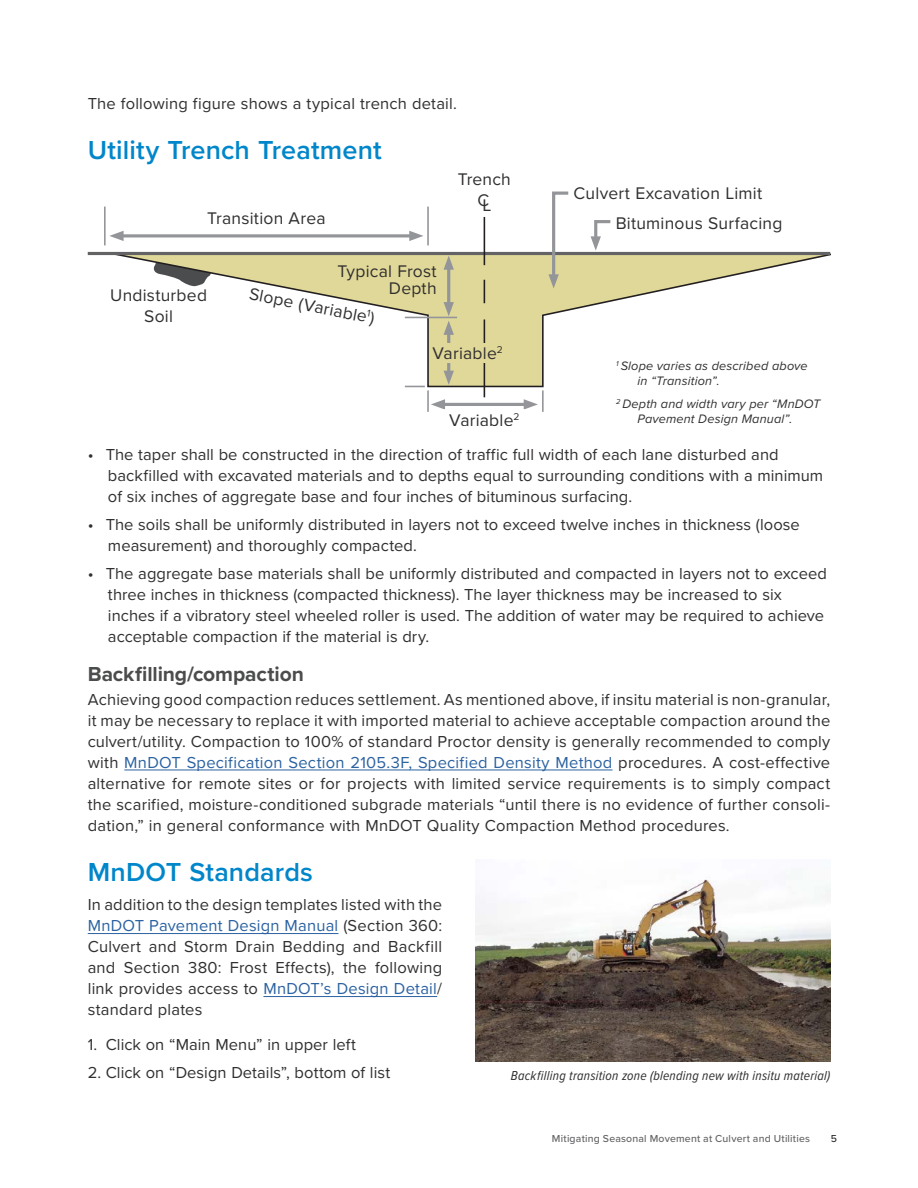
<style>
.page{position:relative;width:918px;height:1188px;background:#fff}
.page>*{position:absolute;margin:0;border:0;box-sizing:border-box;transform-origin:0 0}
.t1{font:600 27px "Proxima Nova";letter-spacing:.005em;color:#0086ca}
.t2{font:700 21px "Proxima Nova";letter-spacing:-.005em;color:#4b4c4d}
.t3{font:17.4px/23.2px "Proxima Nova";letter-spacing:.015em;color:#312f30;text-align:center}
.t4{font:16.5px/21px "Proxima Nova";letter-spacing:.005em;color:#312f30}
.t5{font:italic 13.5px "Proxima Nova Cond";letter-spacing:.02em;color:#312f30}
.t6{font:italic 12.75px/15.3px "Proxima Nova";letter-spacing:.015em;color:#312f30}
.t7{font:500 10.5px "Proxima Nova";letter-spacing:.02em;color:#636366}
.t8{font:500 10.5px "Proxima Nova";color:#312f30}
.s1{color:#2b62a1}
</style>
<div class="page">
<hr style="left:124px;top:770px;width:489px;height:1px;background:#2b62a1">
<svg style="left:110px;top:255px;width:720px;height:133px"></svg>
<hr style="left:88px;top:252px;width:742px;height:3px;background:#636366">
<hr style="left:447px;top:330px;width:3px;height:45px;background:#939598">
<svg style="left:444px;top:371px;width:10px;height:14px"></svg>
<hr style="left:484px;top:217px;width:1px;height:48px;background:#231f20">
<svg style="left:484px;top:280px;width:1px;height:23px"></svg>
<hr style="left:484px;top:319px;width:1px;height:78px;background:#231f20">
<svg style="left:431px;top:399px;width:107px;height:11px"></svg>
<svg style="left:591px;top:220px;width:20px;height:31px"></svg>
<hr style="left:542px;top:390px;width:2px;height:22px;background:#939598">
<hr style="left:427px;top:390px;width:2px;height:22px;background:#939598">
<hr style="left:405px;top:317px;width:52px;height:1px;background:#939598">
<hr style="left:447px;top:265px;width:3px;height:42px;background:#939598">
<svg style="left:444px;top:255px;width:10px;height:15px"></svg>
<svg style="left:444px;top:302px;width:10px;height:33px"></svg>
<div style="left:433px;top:343px;width:70px;height:19px;background:#e0d898"></div>
<svg style="left:548px;top:191px;width:23px;height:98px"></svg>
<svg style="left:405px;top:386px;width:20px;height:1px"></svg>
<hr style="left:104px;top:207px;width:2px;height:38px;background:#939598">
<hr style="left:427px;top:207px;width:2px;height:38px;background:#939598">
<hr style="left:119px;top:234px;width:295px;height:3px;background:#939598">
<svg style="left:409px;top:231px;width:14px;height:10px"></svg>
<svg style="left:109px;top:231px;width:15px;height:10px"></svg>
<hr style="left:88px;top:933px;width:250px;height:1px;background:#2b62a1">
<hr style="left:263px;top:996px;width:174px;height:1px;background:#2b62a1">
<img style="left:476px;top:879px;width:354px;height:183px">
<svg style="left:367px;top:310px;width:8px;height:17px"></svg>
<p class="t4" style="left:88px;top:93px;width:371px">The following figure shows a typical trench detail.</p>
<h1 class="t1" style="left:88px;top:130px;width:296px">Utility Trench Treatment</h1>
<p class="t3" style="left:207px;top:207px;width:120px">Transition Area</p>
<p class="t3" style="left:110px;top:285px;width:98px;line-height:21px">Undisturbed<br>Soil</p>
<p class="t3" style="left:338px;top:260px;width:101px">Typical Frost</p>
<p class="t3" style="left:252px;top:283px;width:121px;rotate:11deg">Slope (Variable</p>
<p class="t3" style="left:389px;top:277px;width:49px">Depth</p>
<p class="t3" style="left:458px;top:168px;width:54px">Trench<br>CL</p>
<p class="t3" style="left:433px;top:341px;width:72px">Variable<sup>2</sup></p>
<p class="t3" style="left:449px;top:409px;width:72px">Variable<sup>2</sup></p>
<p class="t3" style="left:574px;top:182px;width:190px">Culvert Excavation Limit</p>
<p class="t3" style="left:616px;top:211px;width:168px">Bituminous Surfacing</p>
<p class="t6" style="left:637px;top:359px;width:172px;text-indent:-21px"><sup>1</sup> Slope varies as described above in “Transition”.</p>
<p class="t6" style="left:616px;top:396px;width:206px;text-align:center"><sup>2</sup> Depth and width vary per “MnDOT<br>Pavement Design Manual”.</p>
<p class="t4" style="left:108px;top:445px;width:717px;text-indent:-20px">• The taper shall be constructed in the direction of traffic full width of each lane disturbed and backfilled with excavated materials and to depths equal to surrounding conditions with a minimum of six inches of aggregate base and four inches of bituminous surfacing.</p>
<p class="t4" style="left:108px;top:514px;width:693px;text-indent:-20px">• The soils shall be uniformly distributed in layers not to exceed twelve inches in thickness (loose measurement) and thoroughly compacted.</p>
<p class="t4" style="left:108px;top:563px;width:720px;text-indent:-20px">• The aggregate base materials shall be uniformly distributed and compacted in layers not to exceed three inches in thickness (compacted thickness). The layer thickness may be increased to six inches if a vibratory steel wheeled roller is used. The addition of water may be required to achieve acceptable compaction if the material is dry.</p>
<p class="t2" style="left:88px;top:661px;width:218px">Backfilling/compaction</p>
<p class="t4" style="left:88px;top:689px;width:744px;text-align:justify">Achieving good compaction reduces settlement. As mentioned above, if insitu material is non-granular, it may be necessary to replace it with imported material to achieve acceptable compaction around the culvert/utility. Compaction to 100% of standard Proctor density is generally recommended to comply with <span class="s1">MnDOT Specification Section 2105.3F, Specified Density Method</span> procedures. A cost-effective alternative for remote sites or for projects with limited service requirements is to simply compact the scarified, moisture-conditioned subgrade materials “until there is no evidence of further consoli&shy;dation,” in general conformance with MnDOT Quality Compaction Method procedures.</p>
<h1 class="t1" style="left:88px;top:852px;width:227px">MnDOT Standards</h1>
<p class="t4" style="left:88px;top:895px;width:356px;text-align:justify">In addition to the design templates listed with the <span class="s1">MnDOT Pavement Design Manual</span> (Section 360:<br>Culvert and Storm Drain Bedding and Backfill and Section 380: Frost Effects), the following link provides access to <span class="s1">MnDOT’s Design Detail</span>/ standard plates</p>
<p class="t4" style="left:88px;top:1034px;width:270px">1. Click on “Main Menu” in upper left</p>
<p class="t4" style="left:88px;top:1062px;width:304px">2. Click on “Design Details”, bottom of list</p>
<p class="t5" style="left:511px;top:1067px;width:321px">Backfilling transition zone (blending new with insitu material)</p>
<p class="t7" style="left:552px;top:1133px;width:260px">Mitigating Seasonal Movement at Culvert and Utilities</p>
<p class="t8" style="left:831px;top:1133px;width:8px">5</p>
</div>
